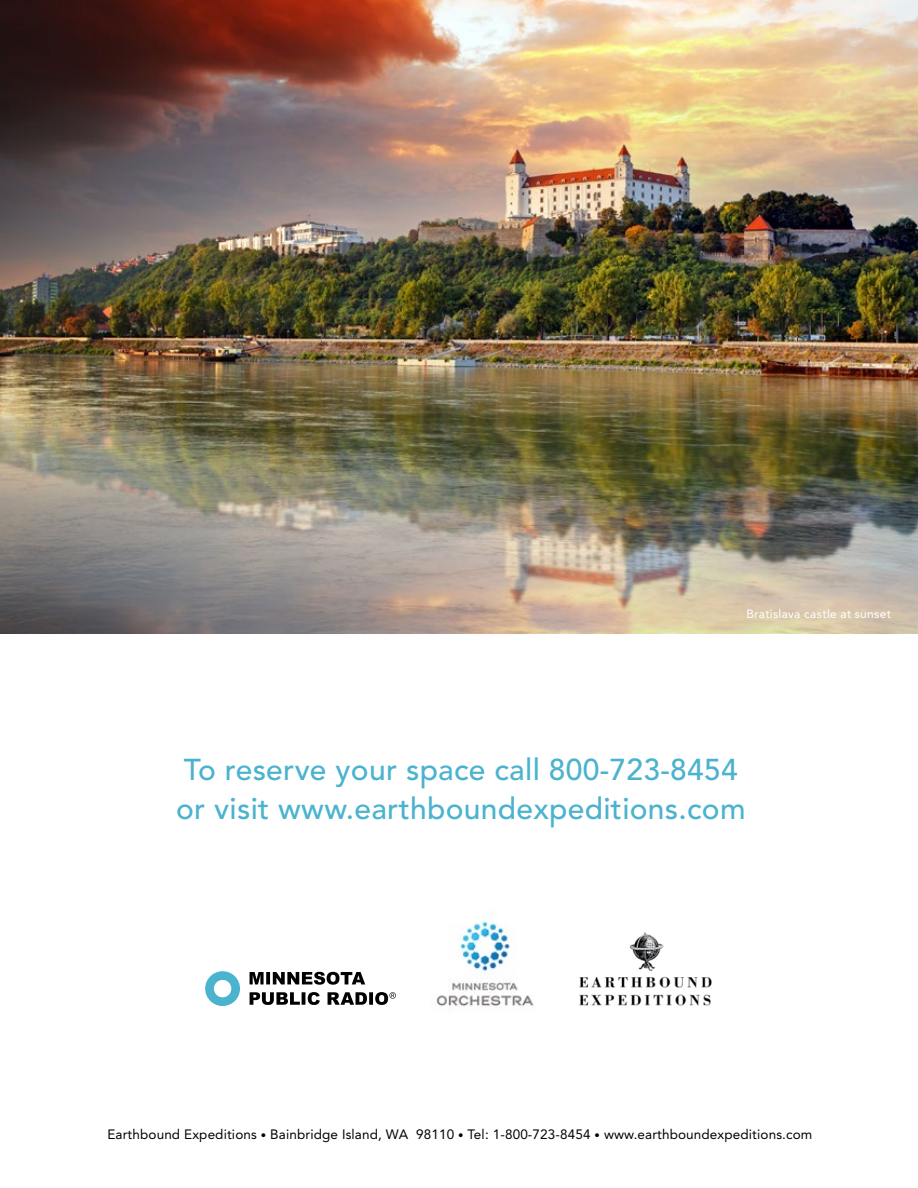
<style>
.page{position:relative;width:918px;height:1188px;background:#fff}
.page>*{position:absolute;margin:0;border:0;box-sizing:border-box;transform-origin:0 0}
.t1{font:500 30px/39px "Avenir";letter-spacing:.01em;color:#4bb3ce}
.t2{font:13.5px "Avenir";letter-spacing:.01em;color:#000}
.t3{font:12px "Avenir";letter-spacing:.03em;color:#fff}
.s1{font-size:10.8px}
</style>
<div class="page">
<img style="left:0;top:0;width:918px;height:633px">
<svg style="left:250px;top:992px;width:146px;height:13px"></svg>
<svg style="left:250px;top:972px;width:115px;height:13px"></svg>
<div style="left:205px;top:971px;width:35px;height:35px;border:9px solid #4bb3ce;border-radius:50%"></div>
<img style="left:579px;top:932px;width:133px;height:74px">
<img style="left:436px;top:921px;width:98px;height:86px">
<p class="t3" style="left:746px;top:607px;width:146px">Bratislava castle at sunset</p>
<h1 class="t1" style="left:176px;top:751px;width:571px">To reserve your space call 800-723-8454 or visit www.earthboundexpeditions.com</h1>
<p class="t2" style="left:107px;top:1126px;width:706px">Earthbound Expeditions <span class="s1">•</span> Bainbridge Island, WA 98110 <span class="s1">•</span> Tel: 1-800-723-8454 <span class="s1">•</span> www.earthboundexpeditions.com</p>
</div>
